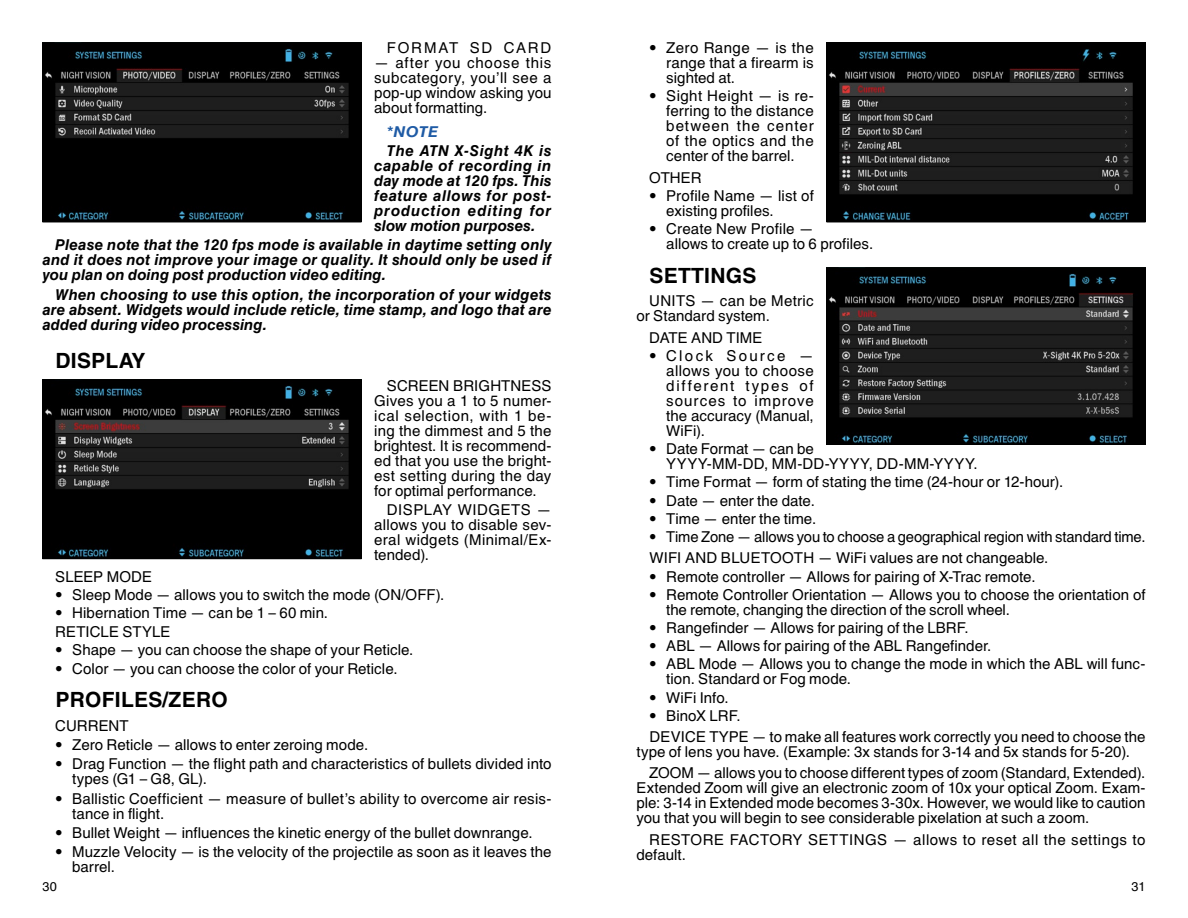
<style>
.page{position:relative;width:1188px;height:918px;background:#fff}
.page>*{position:absolute;margin:0;border:0;box-sizing:border-box;transform-origin:0 0}
.t1{font:700 21px "Helvetica C";letter-spacing:.015em;color:#000}
.t2{font:15px/15px "Helvetica C";letter-spacing:.005em;color:#000}
.t3{font:italic 700 15px/15px "Helvetica C";letter-spacing:.005em;color:#000;text-align:justify}
.t4{font:15px/15px "Helvetica C";letter-spacing:.03em;color:#000}
.t5{font:15px "Helvetica C";letter-spacing:.125em;color:#000}
.t6{font:italic 700 15px "Helvetica C";color:#1f5ba5;scale:1.1 1}
.t7{font:12.75px "Helvetica C";color:#000}
</style>
<div class="page">
<img style="left:45px;top:381px;width:314px;height:176px">
<div style="left:43px;top:379px;width:318px;height:180px;border:1px solid #000"></div>
<img style="left:829px;top:45px;width:314px;height:175px">
<div style="left:827px;top:43px;width:318px;height:179px;border:1px solid #000"></div>
<img style="left:829px;top:270px;width:314px;height:173px">
<div style="left:827px;top:268px;width:318px;height:177px;border:1px solid #000"></div>
<img style="left:45px;top:45px;width:314px;height:175px">
<div style="left:43px;top:43px;width:318px;height:179px;border:1px solid #000"></div>
<p class="t5" style="left:387px;top:40px;width:166px">FORMAT SD CARD</p>
<p class="t2" style="left:374px;top:56px;width:179px;text-align:justify">— after you choose this subcategory, you’ll see a pop-up window asking you about formatting.</p>
<p class="t6" style="left:387px;top:123px;width:48px">*NOTE</p>
<p class="t3" style="left:374px;top:143px;width:179px;text-indent:13px">The ATN X-Sight 4K is capable of recording in day mode at 120 fps. This feature allows for post&shy;production editing for slow motion purposes.</p>
<p class="t3" style="left:43px;top:237px;width:511px;text-indent:13px">Please note that the 120 fps mode is available in daytime setting only and it does not improve your image or quality. It should only be used if you plan on doing post production video editing.</p>
<p class="t3" style="left:43px;top:287px;width:510px;text-indent:13px">When choosing to use this option, the incorporation of your widgets are absent. Widgets would include reticle, time stamp, and logo that are added during video processing.</p>
<h1 class="t1" style="left:55px;top:348px;width:91px">DISPLAY</h1>
<p class="t2" style="left:374px;top:378px;width:179px;text-align:justify;text-indent:13px">SCREEN BRIGHTNESS Gives you a 1 to 5 numer&shy;ical selection, with 1 be&shy;ing the dimmest and 5 the brightest. It is recommend&shy;ed that you use the bright&shy;est setting during the day for optimal performance.</p>
<p class="t2" style="left:374px;top:503px;width:179px;text-align:justify;text-indent:13px">DISPLAY WIDGETS — allows you to disable sev&shy;eral widgets (Minimal/Ex&shy;tended).</p>
<p class="t2" style="left:55px;top:569px;width:98px">SLEEP MODE</p>
<p class="t2" style="left:55px;top:587px;width:391px">• Sleep Mode — allows you to switch the mode (ON/OFF).</p>
<p class="t2" style="left:55px;top:603px;width:274px;line-height:19.2px">• Hibernation Time — can be 1 – 60 min.<br>RETICLE STYLE</p>
<p class="t2" style="left:55px;top:643px;width:360px">• Shape — you can choose the shape of your Reticle.</p>
<p class="t2" style="left:55px;top:661px;width:344px">• Color — you can choose the color of your Reticle.</p>
<h1 class="t1" style="left:55px;top:688px;width:174px">PROFILES/ZERO</h1>
<p class="t2" style="left:55px;top:718px;width:75px">CURRENT</p>
<p class="t2" style="left:55px;top:737px;width:314px">• Zero Reticle — allows to enter zeroing mode.</p>
<p class="t2" style="left:72px;top:757px;width:481px;text-indent:-17px">• Drag Function — the flight path and characteristics of bullets divided into types (G1 – G8, GL).</p>
<p class="t2" style="left:72px;top:791px;width:481px;text-indent:-17px">• Ballistic Coefficient — measure of bullet’s ability to overcome air resis&shy;tance in flight.</p>
<p class="t2" style="left:55px;top:825px;width:479px">• Bullet Weight — influences the kinetic energy of the bullet downrange.</p>
<p class="t2" style="left:72px;top:844px;width:481px;text-indent:-17px">• Muzzle Velocity — is the velocity of the projectile as soon as it leaves the barrel.</p>
<p class="t2" style="left:666px;top:41px;width:149px;text-align:justify;text-indent:-17px">• Zero Range — is the range that a firearm is sighted at.</p>
<p class="t2" style="left:666px;top:89px;width:149px;text-align:justify;text-indent:-17px">• Sight Height — is re&shy;ferring to the distance between the center of the optics and the center of the barrel.</p>
<p class="t2" style="left:649px;top:170px;width:54px">OTHER</p>
<p class="t2" style="left:666px;top:188px;width:149px;text-indent:-17px">• Profile Name — list of existing profiles.</p>
<p class="t2" style="left:666px;top:222px;width:208px;text-indent:-17px">• Create New Profile —<br>allows to create up to 6 profiles.</p>
<h1 class="t1" style="left:649px;top:264px;width:109px">SETTINGS</h1>
<p class="t2" style="left:637px;top:294px;width:179px;text-indent:13px">UNITS — can be Metric or Standard system.</p>
<p class="t2" style="left:649px;top:330px;width:115px">DATE AND TIME</p>
<p class="t2" style="left:666px;top:348px;width:149px;text-align:justify;text-indent:-17px">• Clock Source — allows you to choose different types of sources to improve the accuracy (Manual, WiFi).</p>
<p class="t2" style="left:666px;top:442px;width:313px;text-indent:-17px">• Date Format — can be<br>YYYY-MM-DD, MM-DD-YYYY, DD-MM-YYYY.</p>
<p class="t2" style="left:649px;top:475px;width:416px">• Time Format — form of stating the time (24-hour or 12-hour).</p>
<p class="t2" style="left:649px;top:493px;width:167px">• Date — enter the date.</p>
<p class="t2" style="left:649px;top:511px;width:169px">• Time — enter the time.</p>
<p class="t2" style="left:649px;top:526px;width:498px;line-height:21.5px">• Time Zone — allows you to choose a geographical region with standard time.<br>WIFI AND BLUETOOTH — WiFi values are not changeable.</p>
<p class="t2" style="left:649px;top:569px;width:388px">• Remote controller — Allows for pairing of X-Trac remote.</p>
<p class="t2" style="left:666px;top:587px;width:481px;text-indent:-17px">• Remote Controller Orientation — Allows you to choose the orientation of the remote, changing the direction of the scroll wheel.</p>
<p class="t2" style="left:649px;top:620px;width:321px">• Rangefinder — Allows for pairing of the LBRF.</p>
<p class="t2" style="left:649px;top:638px;width:344px">• ABL — Allows for pairing of the ABL Rangefinder.</p>
<p class="t2" style="left:666px;top:657px;width:481px;text-indent:-17px">• ABL Mode — Allows you to change the mode in which the ABL will func&shy;tion. Standard or Fog mode.</p>
<p class="t2" style="left:649px;top:690px;width:81px">• WiFi Info.</p>
<p class="t2" style="left:649px;top:705px;width:498px;line-height:21.3px">• BinoX LRF.<br>DEVICE TYPE — to make all features work correctly you need to choose the</p>
<p class="t2" style="left:649px;top:741px;width:498px;line-height:21.3px;text-indent:-13px">type of lens you have. (Example: 3x stands for 3-14 and 5x stands for 5-20).<br>ZOOM — allows you to choose different types of zoom (Standard, Extended).</p>
<p class="t2" style="left:637px;top:781px;width:510px;text-align:justify">Extended Zoom will give an electronic zoom of 10x your optical Zoom. Exam&shy;ple: 3-14 in Extended mode becomes 3-30x. However, we would like to caution you that you will begin to see considerable pixelation at such a zoom.</p>
<p class="t4" style="left:637px;top:832px;width:511px;text-indent:13px">RESTORE FACTORY SETTINGS — allows to reset all the settings to default.</p>
<p class="t7" style="left:43px;top:879px;width:16px">30</p>
<p class="t7" style="left:1132px;top:879px;width:15px">31</p>
</div>
